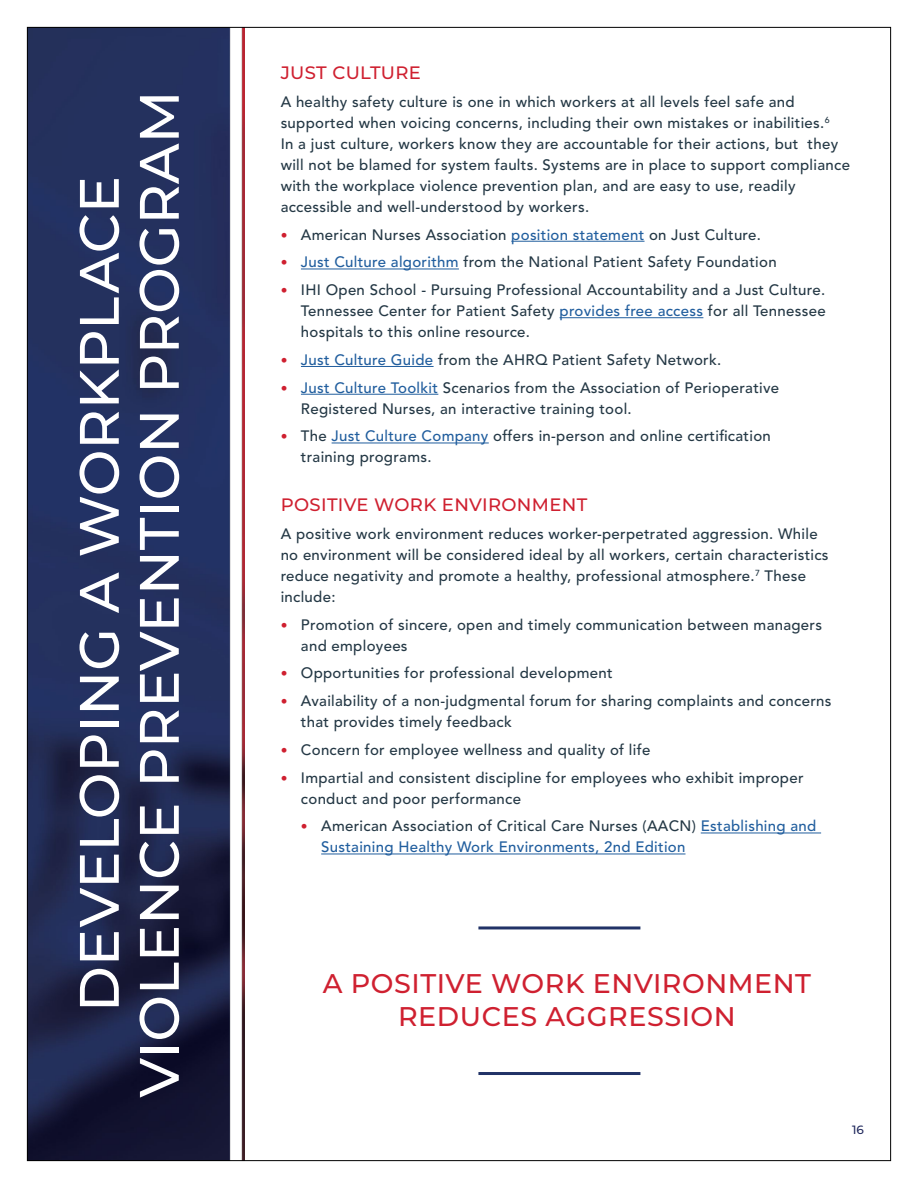
<style>
.page{position:relative;width:918px;height:1188px;background:#fff}
.page>*{position:absolute;margin:0;border:0;box-sizing:border-box;transform-origin:0 0}
.t1{font:500 55.5px/60px "Montserrat";color:#fff;text-align:center}
.t2{font:500 27px/33px "Montserrat";letter-spacing:.02em;color:#cf2030;text-align:center}
.t3{font:500 18px "Montserrat";letter-spacing:.02em;color:#cf2030}
.t4{font:500 15px/21px "Avenir LT Std";letter-spacing:.02em;color:#243845}
.t5{font:500 15px/21px "Avenir LT Std";letter-spacing:.02em;color:#215e9e}
.t6{font:500 12px "Montserrat";color:#20285c}
.s1{font-size:13.5px;color:#cf2030}
.s2{color:#215e9e}
.s3{color:#243845}
</style>
<div class="page">
<img style="left:29px;top:29px;width:216px;height:1130px">
<hr style="left:511px;top:241px;width:134px;height:1px;background:#215e9e">
<hr style="left:301px;top:269px;width:158px;height:1px;background:#215e9e">
<hr style="left:560px;top:317px;width:143px;height:1px;background:#215e9e">
<hr style="left:301px;top:366px;width:133px;height:1px;background:#215e9e">
<hr style="left:301px;top:394px;width:137px;height:1px;background:#215e9e">
<hr style="left:332px;top:443px;width:157px;height:1px;background:#215e9e">
<hr style="left:701px;top:833px;width:120px;height:1px;background:#215e9e">
<hr style="left:321px;top:854px;width:365px;height:1px;background:#215e9e">
<hr style="left:478px;top:926px;width:162px;height:3px;background:#213367">
<hr style="left:478px;top:1072px;width:162px;height:3px;background:#213367">
<h1 class="t1" style="left:67px;top:1098px;width:1009px;rotate:-90deg">DEVELOPING A WORKPLACE<br>VIOLENCE PREVENTION PROGRAM</h1>
<p class="t3" style="left:281px;top:60px;width:142px">JUST CULTURE</p>
<p class="t4" style="left:281px;top:92px;width:571px">A healthy safety culture is one in which workers at all levels feel safe and supported when voicing concerns, including their own mistakes or inabilities.<sup>6<br></sup>In a just culture, workers know they are accountable for their actions, but they will not be blamed for system faults. Systems are in place to support compliance with the workplace violence prevention plan, and are easy to use, readily accessible and well-understood by workers.</p>
<p class="t4" style="left:281px;top:224px;width:482px"><span class="s1">•</span> American Nurses Association <span class="s2">position statement</span> on Just Culture.</p>
<p class="t4" style="left:281px;top:252px;width:498px"><span class="s1">•</span> <span class="s2">Just Culture algorithm</span> from the National Patient Safety Foundation</p>
<p class="t4" style="left:301px;top:280px;width:526px;text-align:justify;text-indent:-20px"><span class="s1">•</span> IHI Open School - Pursuing Professional Accountability and a Just Culture.<br>Tennessee Center for Patient Safety <span class="s2">provides free access</span> for all Tennessee hospitals to this online resource.</p>
<p class="t4" style="left:281px;top:350px;width:442px"><span class="s1">•</span> <span class="s2">Just Culture Guide</span> from the AHRQ Patient Safety Network.</p>
<p class="t4" style="left:301px;top:377px;width:480px;text-indent:-20px"><span class="s1">•</span> <span class="s2">Just Culture Toolkit</span> Scenarios from the Association of Perioperative<br>Registered Nurses, an interactive training tool.</p>
<p class="t4" style="left:301px;top:426px;width:471px;text-indent:-20px"><span class="s1">•</span> The <span class="s2">Just Culture Company</span> offers in-person and online certification training programs.</p>
<p class="t3" style="left:281px;top:492px;width:308px">POSITIVE WORK ENVIRONMENT</p>
<p class="t4" style="left:281px;top:524px;width:549px">A positive work environment reduces worker-perpetrated aggression. While no environment will be considered ideal by all workers, certain characteristics reduce negativity and promote a healthy, professional atmosphere.<sup>7</sup> These include:</p>
<p class="t4" style="left:301px;top:614px;width:523px;text-indent:-20px"><span class="s1">•</span> Promotion of sincere, open and timely communication between managers and employees</p>
<p class="t4" style="left:281px;top:663px;width:334px"><span class="s1">•</span> Opportunities for professional development</p>
<p class="t4" style="left:301px;top:691px;width:532px;text-indent:-20px"><span class="s1">•</span> Availability of a non-judgmental forum for sharing complaints and concerns that provides timely feedback</p>
<p class="t4" style="left:281px;top:740px;width:371px"><span class="s1">•</span> Concern for employee wellness and quality of life</p>
<p class="t4" style="left:301px;top:767px;width:504px;text-indent:-20px"><span class="s1">•</span> Impartial and consistent discipline for employees who exhibit improper conduct and poor performance</p>
<p class="t5" style="left:321px;top:816px;width:497px;text-indent:-20px"><span class="s1">•</span> <span class="s3">American Association of Critical Care Nurses (AACN)</span> Establishing and<br>Sustaining Healthy Work Environments, 2nd Edition</p>
<h2 class="t2" style="left:323px;top:966px;width:490px">A POSITIVE WORK ENVIRONMENT<br>REDUCES AGGRESSION</h2>
<p class="t6" style="left:852px;top:1121px;width:13px">16</p>
</div>
